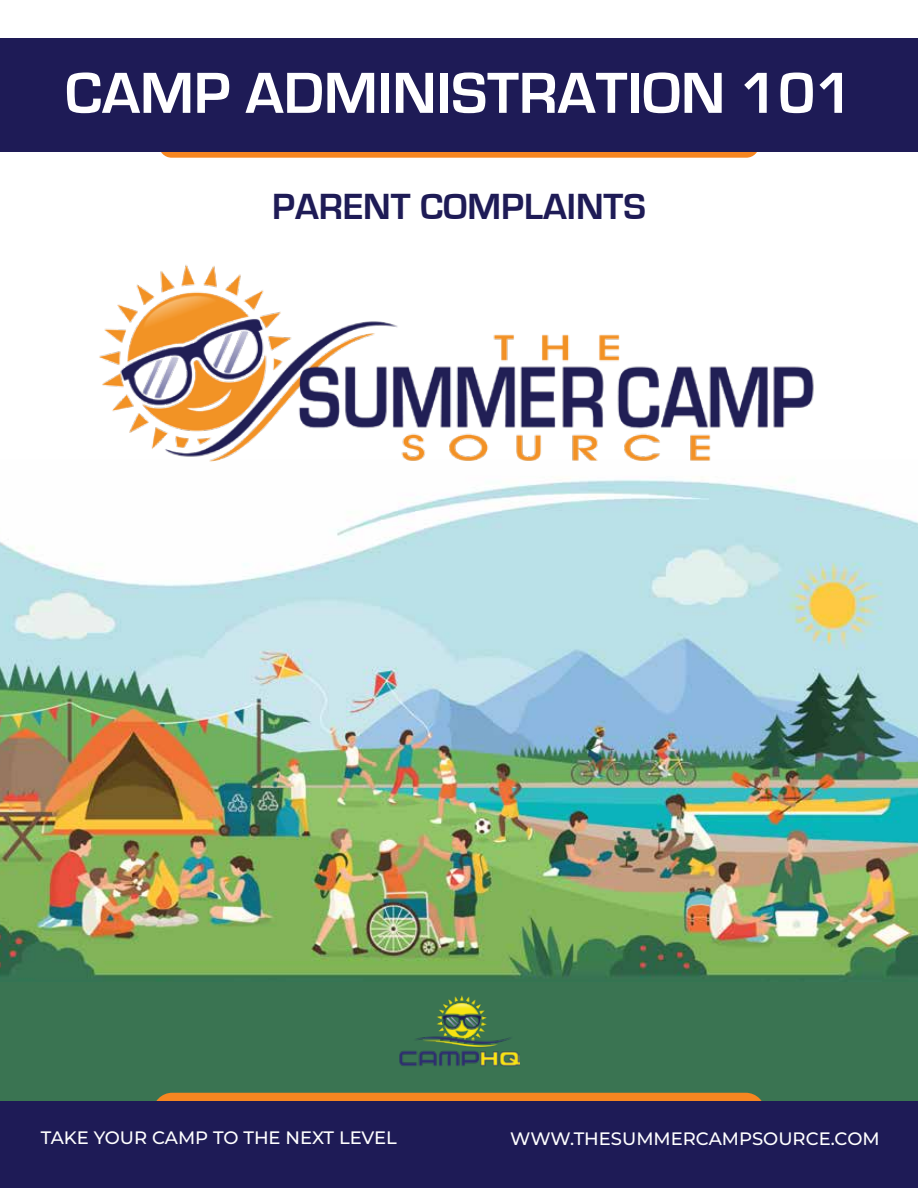
<style>
.page{position:relative;width:918px;height:1188px;background:#fff}
.page>*{position:absolute;margin:0;border:0;box-sizing:border-box;transform-origin:0 0}
.t1{font:700 60px "Eurostile";color:#fff}
.t2{font:700 37.5px "Eurostile";color:#1e1b56}
.t3{font:100 18px "Montserrat";color:#fff}
</style>
<div class="page">
<div style="left:159px;top:126px;width:600px;height:32px;background:#f68621;border-radius:13px"></div>
<div style="left:0;top:38px;width:918px;height:114px;background:#1e1b56"></div>
<img style="left:0;top:477px;width:918px;height:505px">
<div style="left:0;top:982px;width:918px;height:168px;background:#3a7452"></div>
<div style="left:153px;top:1093px;width:612px;height:39px;background:#f68621;border-radius:19px"></div>
<div style="left:0;top:1101px;width:918px;height:87px;background:#1e1b56"></div>
<img style="left:399px;top:995px;width:121px;height:72px">
<img style="left:99px;top:265px;width:715px;height:197px">
<h1 class="t1" style="left:65px;top:60px;width:790px">CAMP ADMINISTRATION 101</h1>
<h2 class="t2" style="left:272px;top:186px;width:375px">PARENT COMPLAINTS</h2>
<p class="t3" style="left:41px;top:1126px;width:358px">TAKE YOUR CAMP TO THE NEXT LEVEL</p>
<p class="t3" style="left:510px;top:1127px;width:371px">WWW.THESUMMERCAMPSOURCE.COM</p>
</div>
